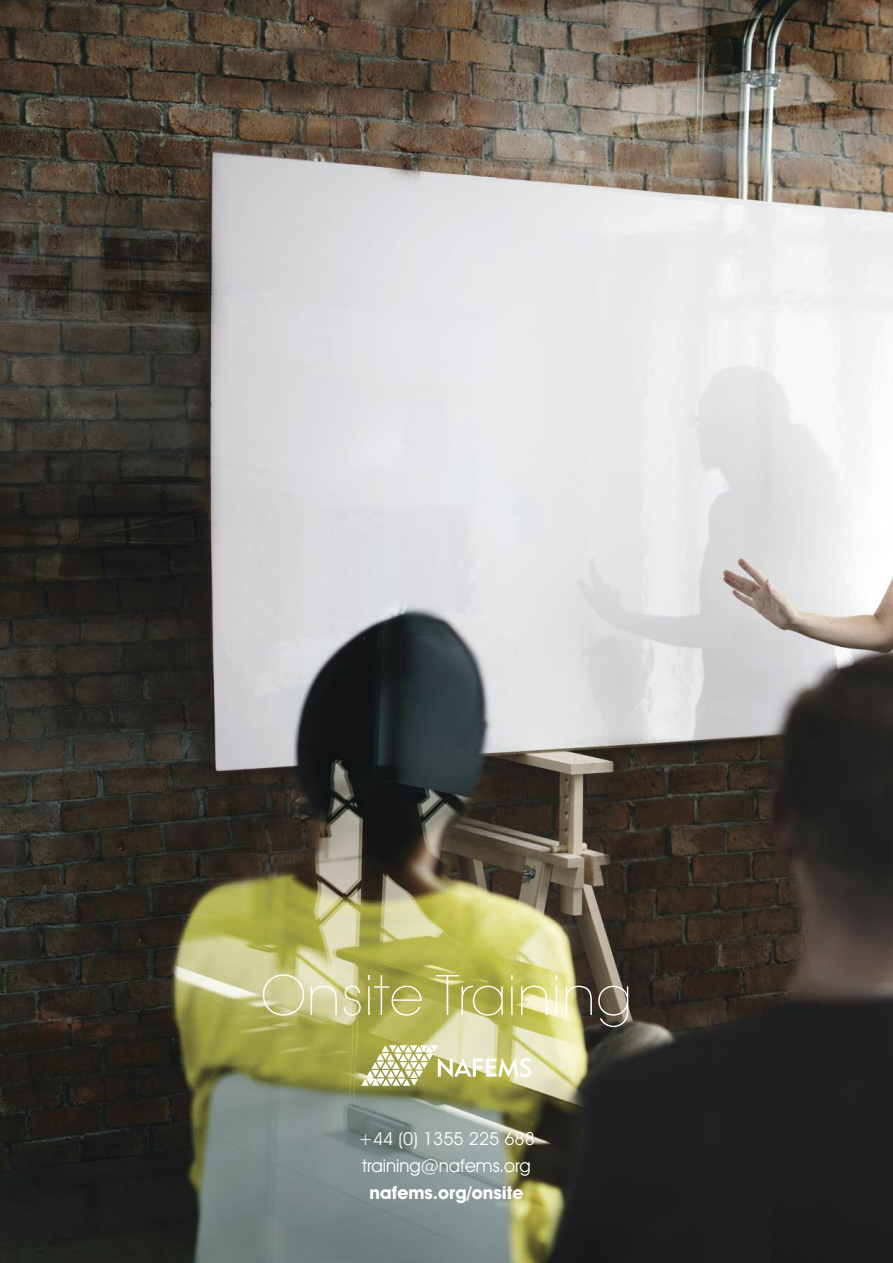
<style>
.page{position:relative;width:893px;height:1263px;background:#fff}
.page>*{position:absolute;margin:0;border:0;box-sizing:border-box;transform-origin:0 0}
.t1{font:200 54px "Avant Garde";color:#fff}
.t2{font:18px/27px "Avant Garde IT Cby BT";color:#fff}
.t3{font:700 18px "Avant Garde IT Cby BT";color:#fff}
</style>
<div class="page">
<img style="left:0;top:0;width:893px;height:1263px">
<svg style="left:361px;top:1045px;width:170px;height:41px"></svg>
<h1 class="t1" style="left:260px;top:975px;width:373px">Onsite Training</h1>
<p class="t2" style="left:358px;top:1126px;width:178px">+44 (0) 1355 225 688 training@nafems.org</p>
<p class="t3" style="left:370px;top:1186px;width:155px">nafems.org/onsite</p>
</div>
